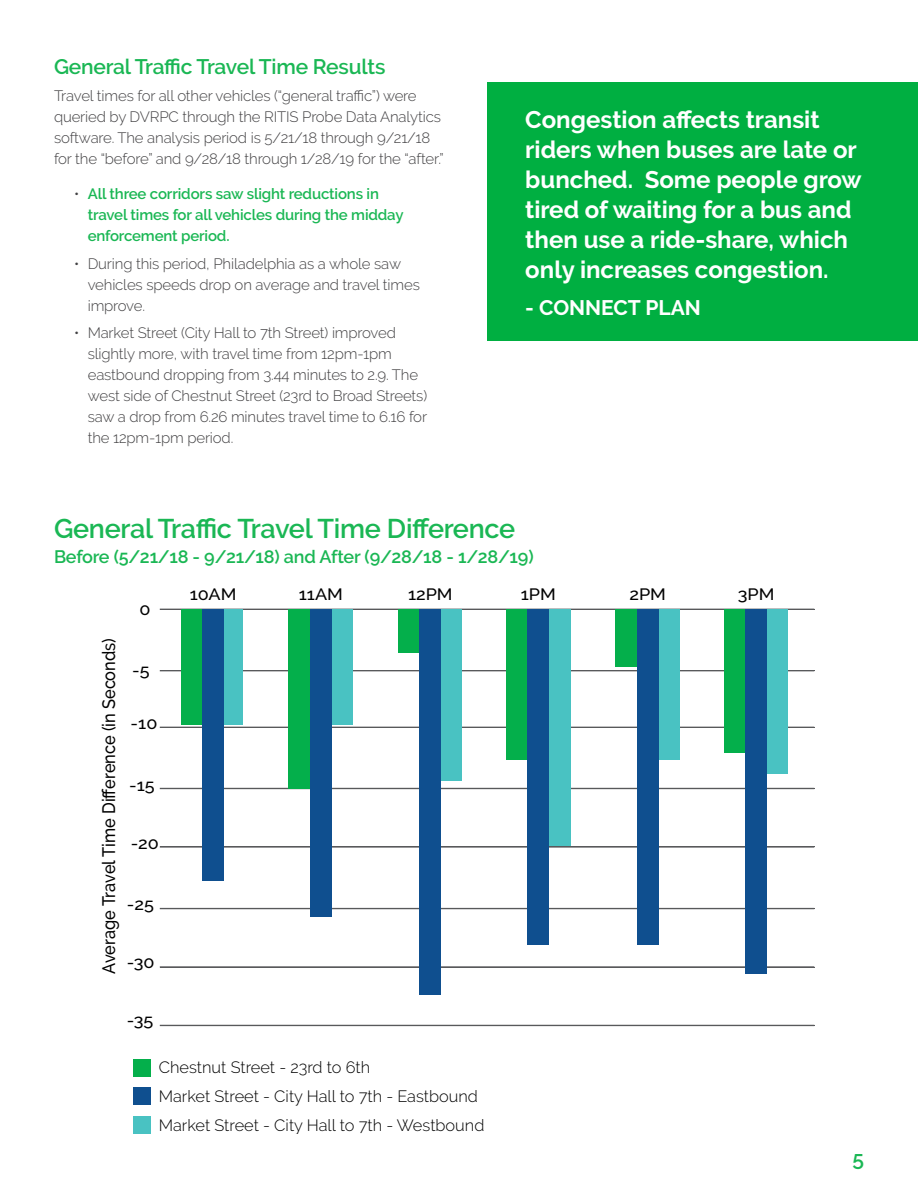
<style>
.page{position:relative;width:918px;height:1188px;background:#fff}
.page>*{position:absolute;margin:0;border:0;box-sizing:border-box;transform-origin:0 0}
.t1{font:600 27px "Raleway";letter-spacing:-.01em;color:#1ab754}
.t2{font:700 24px/30px "Raleway";color:#fff}
.t3{font:600 21px "Raleway";letter-spacing:-.01em;color:#1ab754}
.t4{font:700 21px "Raleway";color:#fff}
.t5{font:600 18px "Raleway";letter-spacing:-.01em;color:#1ab754}
.t6{font:500 18px "Raleway";color:#000;scale:.91 1}
.t7{font:300 16.35px/28.7px "Raleway";color:#000}
.t8{font:500 16.35px "Raleway";color:#000;scale:1.1 1}
.t9{font:300 15px/21px "Raleway";letter-spacing:-.01em;color:#414042}
.t10{font:600 15px/21px "Raleway";letter-spacing:-.01em;color:#1ab754}
.s1{font-weight:300;color:#414042}
</style>
<div class="page">
<hr style="left:160px;top:670px;width:654px;height:1px;background:#58595b">
<hr style="left:160px;top:609px;width:654px;height:1px;background:#58595b">
<hr style="left:160px;top:727px;width:654px;height:1px;background:#58595b">
<hr style="left:160px;top:788px;width:654px;height:1px;background:#58595b">
<hr style="left:160px;top:846px;width:654px;height:2px;background:#58595b">
<hr style="left:160px;top:908px;width:654px;height:1px;background:#58595b">
<hr style="left:160px;top:966px;width:654px;height:2px;background:#58595b">
<hr style="left:160px;top:1025px;width:654px;height:1px;background:#58595b">
<div style="left:181px;top:609px;width:21px;height:115px;background:#04af4b"></div>
<div style="left:222px;top:609px;width:21px;height:115px;background:#49c2c2"></div>
<div style="left:332px;top:609px;width:21px;height:115px;background:#49c2c2"></div>
<div style="left:441px;top:609px;width:21px;height:172px;background:#49c2c2"></div>
<div style="left:658px;top:609px;width:22px;height:151px;background:#49c2c2"></div>
<div style="left:289px;top:609px;width:21px;height:179px;background:#04af4b"></div>
<div style="left:398px;top:609px;width:22px;height:44px;background:#04af4b"></div>
<div style="left:615px;top:609px;width:22px;height:58px;background:#04af4b"></div>
<div style="left:724px;top:609px;width:21px;height:144px;background:#04af4b"></div>
<div style="left:766px;top:609px;width:22px;height:164px;background:#49c2c2"></div>
<div style="left:506px;top:609px;width:22px;height:151px;background:#04af4b"></div>
<div style="left:549px;top:609px;width:22px;height:236px;background:#49c2c2"></div>
<div style="left:202px;top:609px;width:22px;height:272px;background:#0f4f8f"></div>
<div style="left:310px;top:609px;width:22px;height:308px;background:#0f4f8f"></div>
<div style="left:420px;top:609px;width:21px;height:386px;background:#0f4f8f"></div>
<div style="left:637px;top:609px;width:21px;height:335px;background:#0f4f8f"></div>
<div style="left:745px;top:609px;width:22px;height:365px;background:#0f4f8f"></div>
<div style="left:528px;top:609px;width:21px;height:335px;background:#0f4f8f"></div>
<div style="left:133px;top:1059px;width:18px;height:18px;background:#04af4b"></div>
<div style="left:133px;top:1087px;width:18px;height:18px;background:#0f4f8f"></div>
<div style="left:133px;top:1116px;width:18px;height:18px;background:#49c2c2"></div>
<div style="left:487px;top:82px;width:431px;height:259px;background:#00af41"></div>
<h3 class="t3" style="left:54px;top:54px;width:333px">General Traffic Travel Time Results</h3>
<p class="t9" style="left:54px;top:86px;width:391px">Travel times for all other vehicles (“general traffic”) were queried by DVRPC through the RITIS Probe Data Analytics software. The analysis period is 5/21/18 through 9/21/18 for the “before” and 9/28/18 through 1/28/19 for the “after.”</p>
<p class="t10" style="left:88px;top:183px;width:317px;text-indent:-14px"><span class="s1">•</span> All three corridors saw slight reductions in travel times for all vehicles during the midday enforcement period.</p>
<p class="t9" style="left:88px;top:253px;width:334px;text-indent:-14px">• During this period, Philadelphia as a whole saw vehicles speeds drop on average and travel times improve.</p>
<p class="t9" style="left:88px;top:323px;width:341px;text-indent:-14px">• Market Street (City Hall to 7th Street) improved slightly more, with travel time from 12pm-1pm eastbound dropping from 3.44 minutes to 2.9. The west side of Chestnut Street (23rd to Broad Streets) saw a drop from 6.26 minutes travel time to 6.16 for the 12pm-1pm period.</p>
<h2 class="t2" style="left:525px;top:105px;width:338px">Congestion affects transit riders when buses are late or bunched. Some people grow tired of waiting for a bus and then use a ride-share, which only increases congestion.</h2>
<h3 class="t4" style="left:525px;top:295px;width:177px">- CONNECT PLAN</h3>
<h1 class="t1" style="left:54px;top:513px;width:463px">General Traffic Travel Time Difference</h1>
<p class="t5" style="left:54px;top:546px;width:481px">Before (5/21/18 - 9/21/18) and After (9/28/18 - 1/28/19)</p>
<p class="t8" style="left:139px;top:600px;width:12px">0</p>
<p class="t6" style="left:99px;top:974px;width:370px;rotate:-90deg">Average Travel Time Difference (in Seconds)</p>
<p class="t8" style="left:132px;top:661px;width:17px">-5</p>
<p class="t8" style="left:131px;top:714px;width:26px">-10</p>
<p class="t8" style="left:129px;top:776px;width:25px">-15</p>
<p class="t8" style="left:131px;top:833px;width:27px">-20</p>
<p class="t8" style="left:127px;top:894px;width:26px">-25</p>
<p class="t8" style="left:127px;top:953px;width:27px">-30</p>
<p class="t8" style="left:190px;top:584px;width:44px">10AM</p>
<p class="t8" style="left:299px;top:584px;width:42px">11AM</p>
<p class="t8" style="left:408px;top:584px;width:42px">12PM</p>
<p class="t8" style="left:521px;top:584px;width:33px">1PM</p>
<p class="t8" style="left:629px;top:584px;width:35px">2PM</p>
<p class="t8" style="left:738px;top:584px;width:35px">3PM</p>
<p class="t8" style="left:127px;top:1011px;width:26px">-35</p>
<p class="t7" style="left:159px;top:1053px;width:327px">Chestnut Street - 23rd to 6th<br>Market Street - City Hall to 7th - Eastbound<br>Market Street - City Hall to 7th - Westbound</p>
<h3 class="t3" style="left:852px;top:1147px;width:13px">5</h3>
</div>
